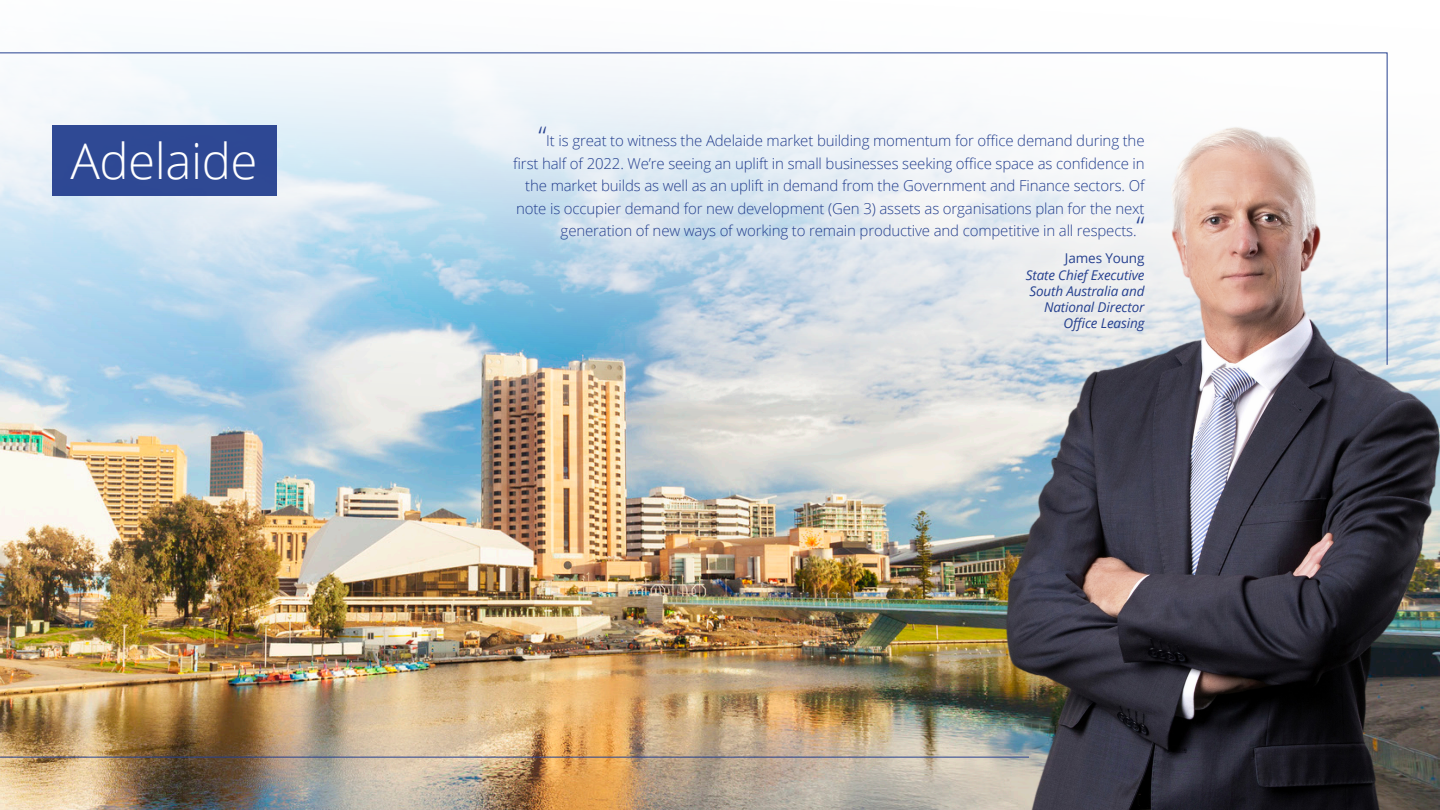
<style>
.page{position:relative;width:1440px;height:810px;background:#fff}
.page>*{position:absolute;margin:0;border:0;box-sizing:border-box;transform-origin:0 0}
.t1{font:300 49.2px "Open Sans";letter-spacing:-.01em;color:#fff}
.t2{font:300 15px/22.5px "Open Sans";letter-spacing:-.01em;color:#25408f;text-align:right}
.t3{font:italic 13.5px/16.2px "Open Sans";letter-spacing:-.01em;color:#25408f;text-align:right}
.s1{font-size:27px}
.s2{font-style:normal}
</style>
<div class="page">
<img style="left:0;top:484px;width:994px;height:326px">
<img style="left:0;top:366px;width:994px;height:118px">
<svg style="left:0;top:52px;width:1388px;height:314px"></svg>
<svg style="left:967px;top:677px;width:2px;height:20px"></svg>
<img style="left:994px;top:58px;width:446px;height:752px">
<hr style="left:0;top:757px;width:1029px;height:1px;background:#25408f">
<div style="left:52px;top:125px;width:226px;height:71px;background:#2e4994"></div>
<p class="t1" style="left:70px;top:127px;width:189px">Adelaide</p>
<p class="t2" style="left:513px;top:129px;width:633px"><span class="s1">“</span>It is great to witness the Adelaide market building momentum for office demand during the first half of 2022. We’re seeing an uplift in small businesses seeking office space as confidence in the market builds as well as an uplift in demand from the Government and Finance sectors. Of note is occupier demand for new development (Gen 3) assets as organisations plan for the next generation of new ways of working to remain productive and competitive in all respects.<span class="s1">“</span></p>
<p class="t3" style="left:1026px;top:250px;width:120px"><span class="s2">James Young<br></span>State Chief Executive<br>South Australia and<br>National Director<br>Office Leasing</p>
</div>
